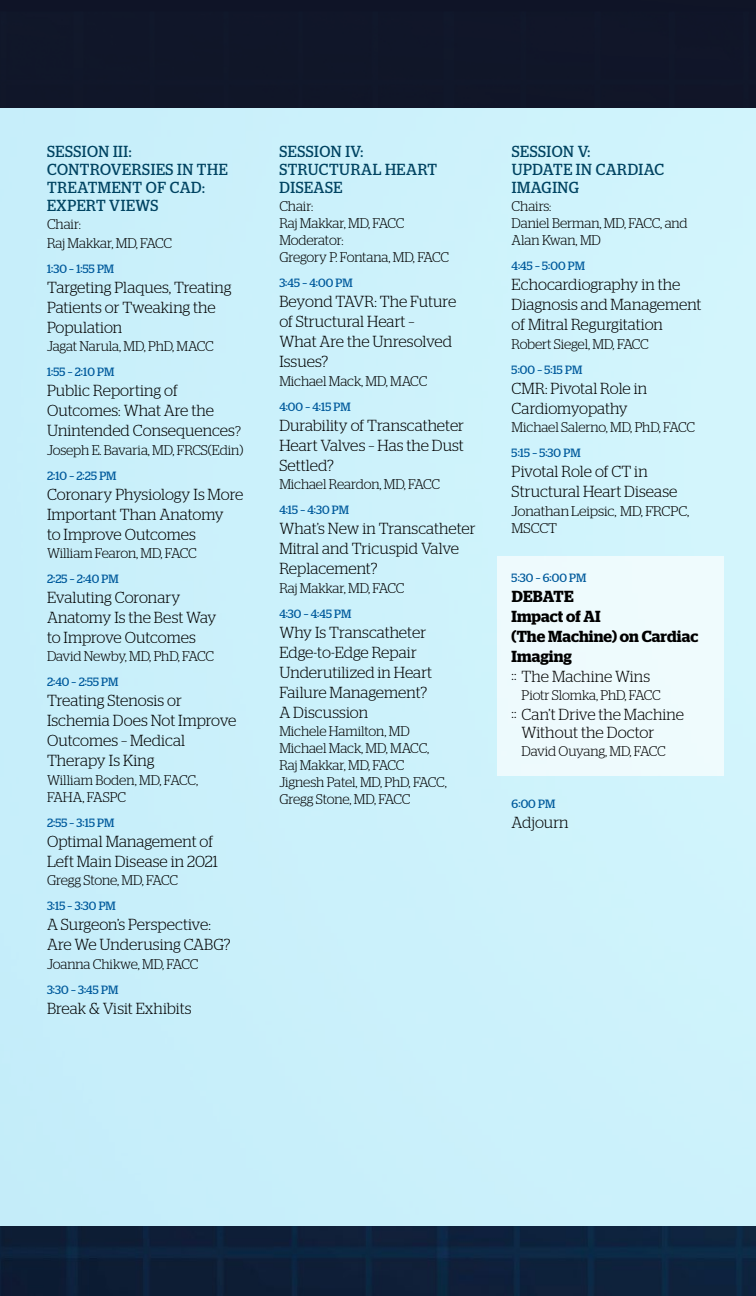
<style>
.page{position:relative;width:756px;height:1296px;background:#fff}
.page>*{position:absolute;margin:0;border:0;box-sizing:border-box;transform-origin:0 0}
.Lecture_Titles{font:300 16px/20px "Stag";letter-spacing:.005em;color:#000}
.Session_Title{font:16px/18px "Stag";letter-spacing:.04em;color:#004361;scale:.95 1}
.Debate{font:600 16px/20px "Stag";letter-spacing:.005em;color:#000}
.Debate_parts_title{font:300 16px "Stag";color:#000}
.Program_Doctor{font:300 14px/17px "Stag";letter-spacing:-.01em;color:#000}
.Program_Doctor_inden{font:300 14px "Stag";letter-spacing:-.015em;color:#000}
.time{font:12px "Stag";letter-spacing:.005em;color:#005a9c}
.debate_time{font:12px "Stag";color:#005a9c}
.time_after_debate{font:12px "Stag";color:#005a9c}
.s1{font-size:14px}
</style>
<div class="page">
<div style="left:497px;top:556px;width:226px;height:220px;background:#eefbfd"></div>
<div style="left:0;top:0;width:756px;height:108px;background:#101629"></div>
<img style="left:0;top:1226px;width:756px;height:70px">
<p class="Session_Title" style="left:47px;top:142px;width:191px">SESSION III:<br>CONTROVERSIES IN THE<br>TREATMENT OF CAD:<br>EXPERT VIEWS</p>
<p class="Program_Doctor" style="left:47px;top:216px;width:36px">Chair:</p>
<p class="Program_Doctor" style="left:47px;top:234px;width:127px">Raj Makkar, MD, FACC</p>
<p class="time" style="left:47px;top:262px;width:69px">1:30 – 1:55 PM</p>
<p class="Lecture_Titles" style="left:47px;top:277px;width:186px">Targeting Plaques, Treating<br>Patients or Tweaking the<br>Population</p>
<p class="Program_Doctor" style="left:47px;top:338px;width:168px">Jagat Narula, MD, PhD, MACC</p>
<p class="time" style="left:47px;top:365px;width:69px">1:55 – 2:10 PM</p>
<p class="Lecture_Titles" style="left:47px;top:380px;width:196px">Public Reporting of<br>Outcomes: What Are the<br>Unintended Consequences<span class="s1">?</span></p>
<p class="Program_Doctor" style="left:47px;top:441px;width:198px">Joseph E. Bavaria, MD, FRCS(Edin)</p>
<p class="time" style="left:47px;top:468px;width:71px">2:10 – 2:25 PM</p>
<p class="Lecture_Titles" style="left:47px;top:484px;width:198px">Coronary Physiology Is More<br>Important Than Anatomy<br>to Improve Outcomes</p>
<p class="Program_Doctor" style="left:47px;top:544px;width:151px">William Fearon, MD, FACC</p>
<p class="time" style="left:47px;top:572px;width:73px">2:25 – 2:40 PM</p>
<p class="Lecture_Titles" style="left:47px;top:587px;width:171px">Evaluting Coronary<br>Anatomy Is the Best Way to Improve Outcomes</p>
<p class="Program_Doctor" style="left:47px;top:648px;width:169px">David Newby, MD, PhD, FACC</p>
<p class="time" style="left:47px;top:675px;width:73px">2:40 – 2:55 PM</p>
<p class="Lecture_Titles" style="left:47px;top:691px;width:191px">Treating Stenosis or<br>Ischemia Does Not Improve<br>Outcomes – Medical<br>Therapy Is King</p>
<p class="Program_Doctor" style="left:47px;top:771px;width:153px">William Boden, MD, FACC,<br>FAHA, FASPC</p>
<p class="time" style="left:47px;top:816px;width:69px">2:55 – 3:15 PM</p>
<p class="Lecture_Titles" style="left:47px;top:831px;width:172px">Optimal Management of<br>Left Main Disease in 2021</p>
<p class="Program_Doctor" style="left:47px;top:872px;width:133px">Gregg Stone, MD, FACC</p>
<p class="time" style="left:47px;top:899px;width:70px">3:15 – 3:30 PM</p>
<p class="Lecture_Titles" style="left:47px;top:914px;width:185px">A Surgeon’s Perspective:<br>Are We Underusing CABG?</p>
<p class="Program_Doctor" style="left:47px;top:955px;width:153px">Joanna Chikwe, MD, FACC</p>
<p class="time" style="left:47px;top:983px;width:73px">3:30 – 3:45 PM</p>
<p class="Lecture_Titles" style="left:47px;top:998px;width:146px">Break &amp; Visit Exhibits</p>
<p class="Session_Title" style="left:279px;top:142px;width:167px">SESSION IV:<br>STRUCTURAL HEART<br>DISEASE</p>
<p class="Program_Doctor" style="left:279px;top:198px;width:171px">Chair:<br>Raj Makkar, MD, FACC<br>Moderator:<br>Gregory P. Fontana, MD, FACC</p>
<p class="time" style="left:279px;top:276px;width:75px">3:45 – 4:00 PM</p>
<p class="Lecture_Titles" style="left:279px;top:291px;width:178px">Beyond TAVR: The Future of Structural Heart –<br>What Are the Unresolved<br>Issues?</p>
<p class="Program_Doctor" style="left:279px;top:372px;width:149px">Michael Mack, MD, MACC</p>
<p class="time" style="left:279px;top:400px;width:73px">4:00 – 4:15 PM</p>
<p class="Lecture_Titles" style="left:279px;top:415px;width:186px;text-align:justify">Durability of Transcatheter Heart Valves – Has the Dust Settled?</p>
<p class="Program_Doctor" style="left:279px;top:476px;width:162px">Michael Reardon, MD, FACC</p>
<p class="time" style="left:279px;top:503px;width:71px">4:15 – 4:30 PM</p>
<p class="Lecture_Titles" style="left:279px;top:518px;width:198px">What’s New in Transcatheter<br>Mitral and Tricuspid Valve<br>Replacement?</p>
<p class="Program_Doctor" style="left:279px;top:579px;width:127px">Raj Makkar, MD, FACC</p>
<p class="time" style="left:279px;top:606px;width:74px">4:30 – 4:45 PM</p>
<p class="Lecture_Titles" style="left:279px;top:622px;width:154px">Why Is Transcatheter<br>Edge-to-Edge Repair<br>Underutilized in Heart<br>Failure Management?<br>A Discussion</p>
<p class="Program_Doctor" style="left:279px;top:722px;width:169px">Michele Hamilton, MD<br>Michael Mack, MD, MACC,<br>Raj Makkar, MD, FACC<br>Jignesh Patel, MD, PhD, FACC,<br>Gregg Stone, MD, FACC</p>
<p class="Session_Title" style="left:512px;top:142px;width:162px">SESSION V:<br>UPDATE IN CARDIAC<br>IMAGING</p>
<p class="Program_Doctor" style="left:512px;top:198px;width:178px">Chairs:<br>Daniel Berman, MD, FACC, and<br>Alan Kwan, MD</p>
<p class="time" style="left:512px;top:259px;width:75px">4:45 – 5:00 PM</p>
<p class="Lecture_Titles" style="left:512px;top:274px;width:191px">Echocardiography in the<br>Diagnosis and Management of Mitral Regurgitation</p>
<p class="Program_Doctor" style="left:512px;top:335px;width:139px">Robert Siegel, MD, FACC</p>
<p class="time" style="left:512px;top:363px;width:72px">5:00 – 5:15 PM</p>
<p class="Lecture_Titles" style="left:512px;top:378px;width:137px">CMR: Pivotal Role in<br>Cardiomyopathy</p>
<p class="Program_Doctor" style="left:512px;top:419px;width:185px">Michael Salerno, MD, PhD, FACC</p>
<p class="time" style="left:512px;top:446px;width:70px">5:15 – 5:30 PM</p>
<p class="Lecture_Titles" style="left:512px;top:461px;width:167px">Pivotal Role of CT in<br>Structural Heart Disease</p>
<p class="Program_Doctor" style="left:512px;top:502px;width:179px">Jonathan Leipsic, MD, FRCPC,<br>MSCCT</p>
<p class="debate_time" style="left:512px;top:570px;width:76px">5:30 – 6:00 PM</p>
<p class="Debate" style="left:512px;top:586px;width:188px">DEBATE<br>Impact of AI<br>(The Machine) on Cardiac<br>Imaging</p>
<p class="Lecture_Titles" style="left:512px;top:666px;width:140px">:: The Machine Wins</p>
<p class="Program_Doctor_inden" style="left:522px;top:687px;width:141px">Piotr Slomka, PhD, FACC</p>
<p class="Lecture_Titles" style="left:512px;top:704px;width:174px">:: Can’t Drive the Machine</p>
<p class="Debate_parts_title" style="left:522px;top:723px;width:134px">Without the Doctor</p>
<p class="Program_Doctor_inden" style="left:522px;top:744px;width:146px">David Ouyang, MD, FACC</p>
<p class="time_after_debate" style="left:512px;top:797px;width:45px">6:00 PM</p>
<p class="Lecture_Titles" style="left:512px;top:813px;width:59px">Adjourn</p>
</div>
